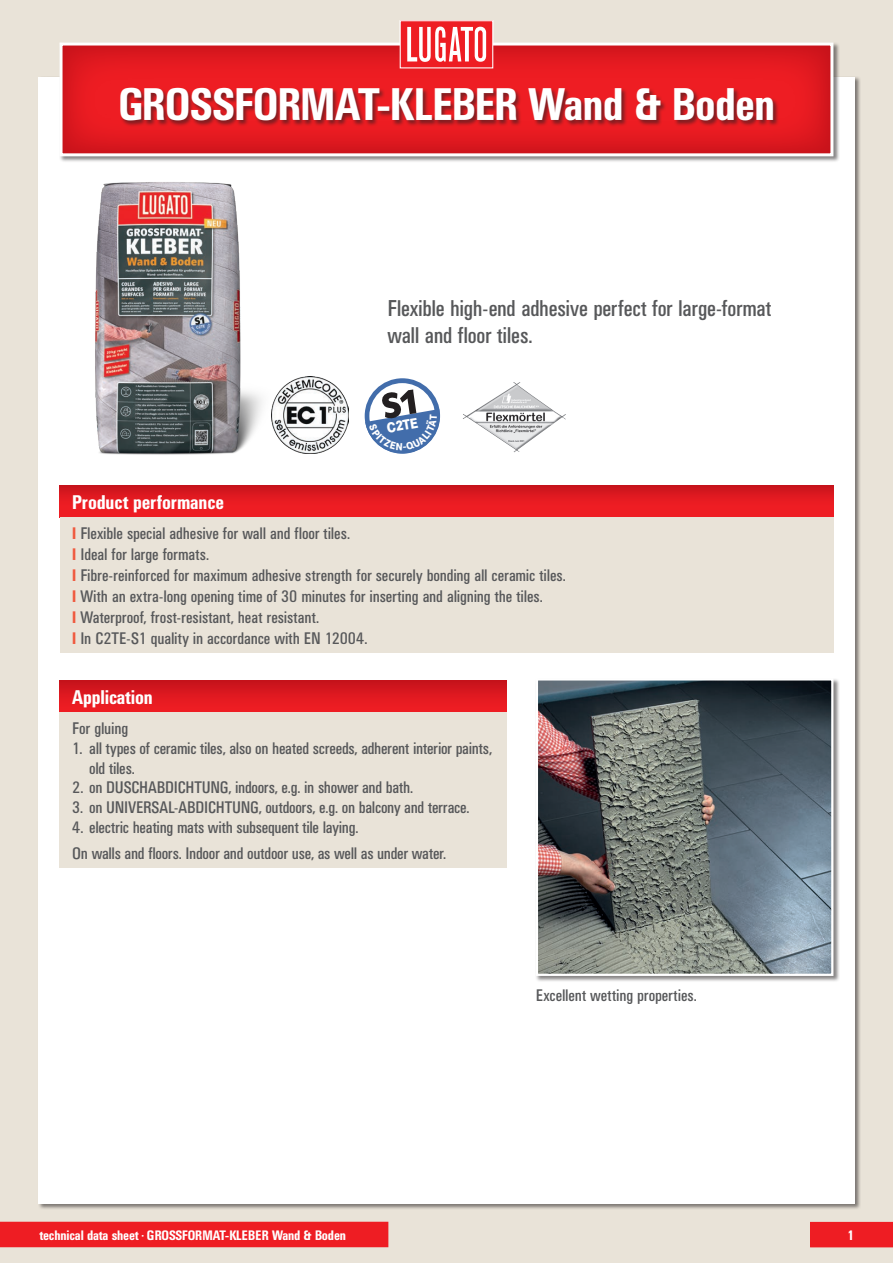
<style>
.page{position:relative;width:893px;height:1263px;background:#e9e3d8}
.page>*{position:absolute;margin:0;border:0;box-sizing:border-box;transform-origin:0 0}
.t1{font:500 condensed 45px "UN11";color:#fff}
.t2{font:condensed 22.5px/27px "UN11";color:#57585a}
.t3{font:500 condensed 19.5px "UN11";color:#fff}
.t4{font:condensed 16.5px/21px "UN11";color:#57585a}
.t5{font:800 15px "Corporate S Pro";color:#fff;scale:.88 1}
.t6{font:500 condensed 13.5px "UN11";color:#fff}
.s1{font-weight:500;color:#f0593e}
</style>
<div class="page">
<div style="left:38px;top:77px;width:817px;height:1126px;background:#fff"></div>
<div style="left:810px;top:1222px;width:83px;height:25px;background:#ee1d23"></div>
<div style="left:0;top:1222px;width:388px;height:25px;background:#ee1d23"></div>
<div style="left:59px;top:42px;width:781px;height:121px;background:#231f20;opacity:.55"></div>
<svg style="left:60px;top:43px;width:773px;height:113px;background:#e32a30"></svg>
<div style="left:120px;top:88px;width:660px;height:39px;background:#231f20;opacity:.55"></div>
<div style="left:400px;top:21px;width:93px;height:47px;background:#ee1d23"></div>
<div style="left:400px;top:20px;width:93px;height:48px;border:1px solid #fff"></div>
<svg style="left:407px;top:27px;width:79px;height:35px"></svg>
<div style="left:60px;top:485px;width:773px;height:32px;background:linear-gradient(to bottom,#cf151d,#f61f24)"></div>
<div style="left:60px;top:517px;width:773px;height:136px;background:#e9e3d8"></div>
<div style="left:535px;top:678px;width:305px;height:304px;background:#231f20;opacity:.55"></div>
<img style="left:539px;top:681px;width:291px;height:292px">
<div style="left:536px;top:678px;width:297px;height:298px;border:2px solid #fff"></div>
<div style="left:60px;top:680px;width:447px;height:32px;background:linear-gradient(to bottom,#c7131b,#f21e24)"></div>
<div style="left:60px;top:712px;width:447px;height:156px;background:#e9e3d8"></div>
<div style="left:365px;top:378px;width:75px;height:76px;background:#426dab;border-radius:50%"></div>
<div style="left:369px;top:383px;width:66px;height:66px;background:#fff;border-radius:50%"></div>
<img style="left:463px;top:382px;width:103px;height:70px">
<img style="left:95px;top:182px;width:167px;height:273px">
<img style="left:271px;top:377px;width:77px;height:77px">
<svg style="left:365px;top:389px;width:76px;height:65px"></svg>
<h1 class="t1" style="left:118px;top:79px;width:658px">GROSSFORMAT-KLEBER Wand &amp; Boden</h1>
<h2 class="t2" style="left:387px;top:294px;width:385px">Flexible high-end adhesive perfect for large-format wall and floor tiles.</h2>
<p class="t5" style="left:385px;top:416px;width:37px;rotate:-10deg">C2TE</p>
<p class="t3" style="left:72px;top:491px;width:153px">Product performance</p>
<p class="t4" style="left:72px;top:522px;width:495px"><span class="s1">I</span> Flexible special adhesive for wall and floor tiles.<br><span class="s1">I</span> Ideal for large formats.<br><span class="s1">I</span> Fibre-reinforced for maximum adhesive strength for securely bonding all ceramic tiles.<br><span class="s1">I</span> With an extra-long opening time of 30 minutes for inserting and aligning the tiles.<br><span class="s1">I</span> Waterproof, frost-resistant, heat resistant.<br><span class="s1">I</span> In C2TE-S1 quality in accordance with EN 12004.</p>
<p class="t3" style="left:72px;top:686px;width:82px">Application</p>
<p class="t4" style="left:72px;top:718px;width:57px">For gluing</p>
<p class="t4" style="left:89px;top:738px;width:404px;line-height:19.8px;text-indent:-17px">1. all types of ceramic tiles, also on heated screeds, adherent interior paints, old tiles.</p>
<p class="t4" style="left:72px;top:777px;width:342px">2. on DUSCHABDICHTUNG, indoors, e.g. in shower and bath.</p>
<p class="t4" style="left:72px;top:797px;width:399px">3. on UNIVERSAL-ABDICHTUNG, outdoors, e.g. on balcony and terrace.</p>
<p class="t4" style="left:72px;top:814px;width:375px;line-height:26.2px">4. electric heating mats with subsequent tile laying.<br>On walls and floors. Indoor and outdoor use, as well as under water.</p>
<p class="t4" style="left:536px;top:985px;width:162px">Excellent wetting properties.</p>
<p class="t6" style="left:39px;top:1227px;width:308px">technical data sheet <sup>•</sup> GROSSFORMAT-KLEBER Wand &amp; Boden</p>
<p class="t6" style="left:847px;top:1227px;width:8px">1</p>
</div>
